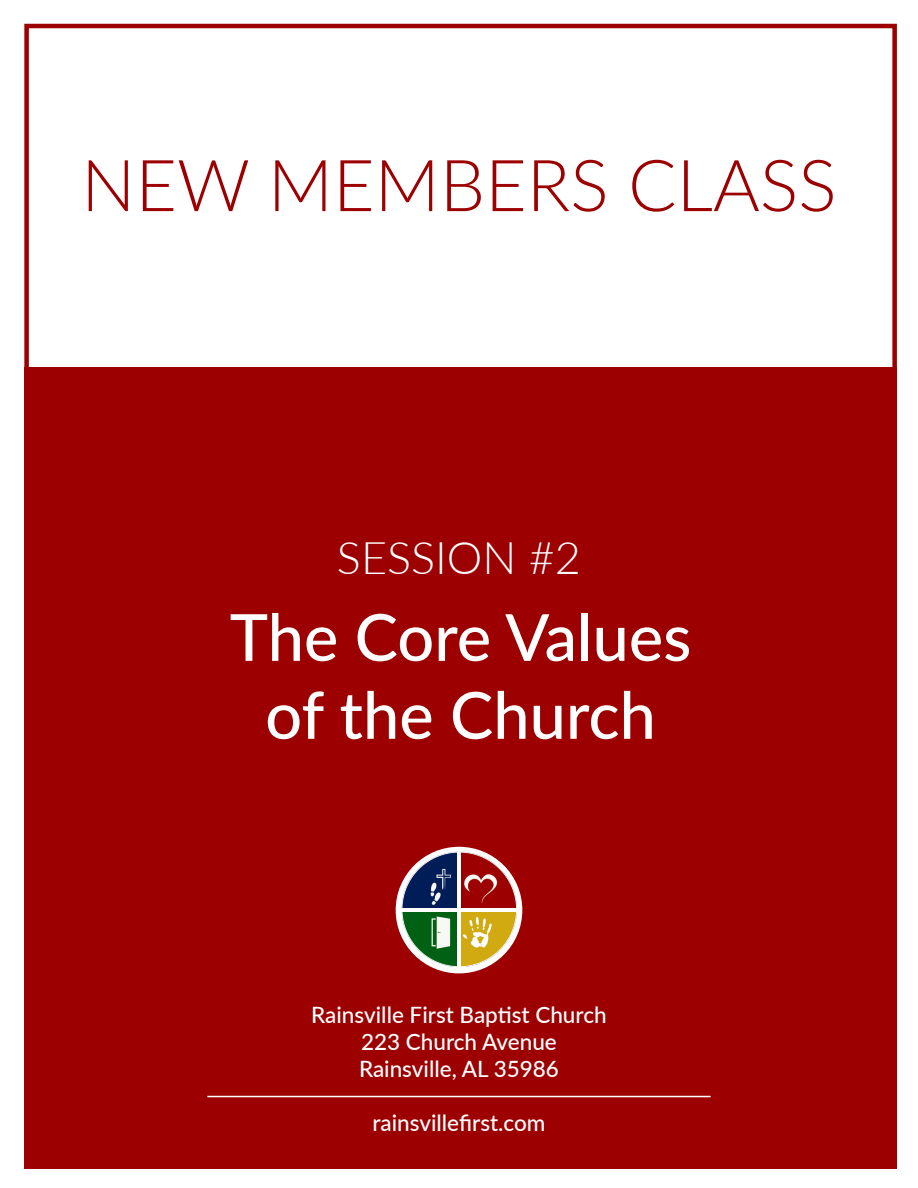
<style>
.page{position:relative;width:918px;height:1188px;background:#fff}
.page>*{position:absolute;margin:0;border:0;box-sizing:border-box;transform-origin:0 0}
.t1{font:300 71.7px "Lato";color:#9c0001}
.t2{font:500 64.95px "Lato";color:#fff}
.t3{font:300 45px "Lato";color:#fff}
.t4{font:500 22.5px "Lato";color:#fff}
</style>
<div class="page">
<div style="left:24px;top:367px;width:873px;height:802px;background:#9c0001"></div>
<img style="left:395px;top:846px;width:128px;height:128px">
<hr style="left:401px;top:908px;width:116px;height:4px;background:#fff">
<hr style="left:457px;top:852px;width:4px;height:116px;background:#fff">
<hr style="left:207px;top:1096px;width:504px;height:1px;background:#fff">
<p class="t1" style="left:81px;top:135px;width:757px">NEW MEMBERS CLASS</p>
<p class="t3" style="left:337px;top:526px;width:245px">SESSION #2</p>
<p class="t2" style="left:230px;top:590px;width:463px">The Core Values</p>
<p class="t2" style="left:265px;top:668px;width:392px">of the Church</p>
<p class="t4" style="left:311px;top:998px;width:297px">Rainsville First Baptist Church</p>
<p class="t4" style="left:361px;top:1025px;width:197px">223 Church Avenue</p>
<p class="t4" style="left:359px;top:1052px;width:202px">Rainsville, AL 35986</p>
<p class="t4" style="left:372px;top:1106px;width:175px">rainsvillefirst.com</p>
</div>
